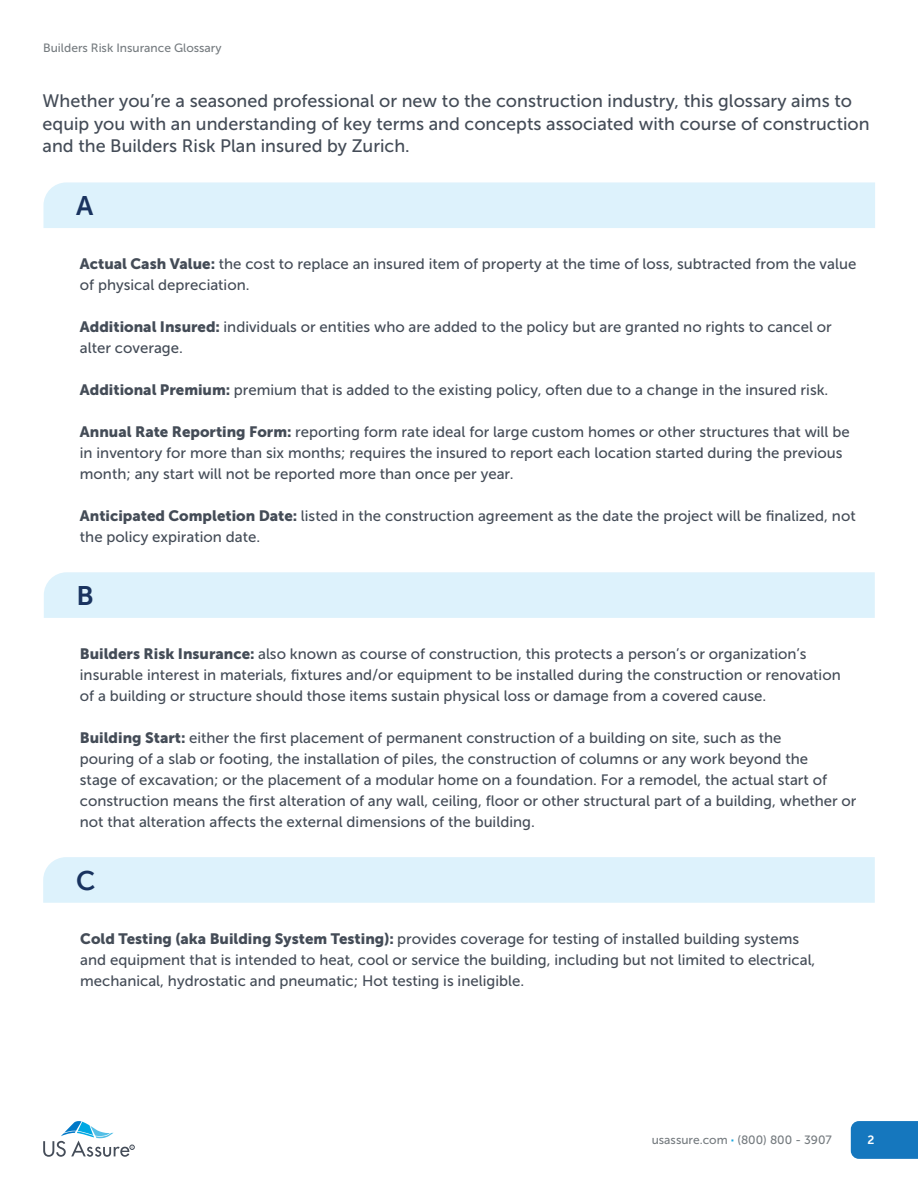
<style>
.page{position:relative;width:918px;height:1188px;background:#fff}
.page>*{position:absolute;margin:0;border:0;box-sizing:border-box;transform-origin:0 0}
.Header_04___18pt{font:27px "Museo Sans 700";color:#19335f}
.Body___10pt{font:18px/22.5px "Museo Sans 500";color:#444c57}
.Page_Number___8pt{font:15px/21px "Museo Sans 500";color:#444c57}
.t1{font:12px "Museo Sans 500";color:#767c80}
.t2{font:12px "Museo Sans 700";color:#fff}
.s1{font-family:"Museo Sans 900"}
.s2{font-family:"Museo Sans 900";color:#18a7e0}
</style>
<div class="page">
<div style="left:44px;top:182px;width:831px;height:46px;background:#ddf2fc"></div>
<div style="left:44px;top:572px;width:831px;height:46px;background:#ddf2fc"></div>
<div style="left:43px;top:857px;width:832px;height:46px;background:#ddf2fc"></div>
<div style="left:851px;top:1121px;width:67px;height:38px;background:#1577be"></div>
<svg style="left:43px;top:1121px;width:92px;height:36px"></svg>
<p class="t1" style="left:43px;top:41px;width:180px">Builders Risk Insurance Glossary</p>
<p class="Body___10pt" style="left:43px;top:90px;width:829px">Whether you’re a seasoned professional or new to the construction industry, this glossary aims to equip you with an understanding of key terms and concepts associated with course of construction and the Builders Risk Plan insured by Zurich.</p>
<p class="Header_04___18pt" style="left:76px;top:191px;width:19px">A</p>
<p class="Page_Number___8pt" style="left:80px;top:254px;width:778px"><span class="s1">Actual Cash Value:</span> the cost to replace an insured item of property at the time of loss, subtracted from the value of physical depreciation.</p>
<p class="Page_Number___8pt" style="left:80px;top:317px;width:754px"><span class="s1">Additional Insured:</span> individuals or entities who are added to the policy but are granted no rights to cancel or alter coverage.</p>
<p class="Page_Number___8pt" style="left:80px;top:380px;width:750px"><span class="s1">Additional Premium:</span> premium that is added to the existing policy, often due to a change in the insured risk.</p>
<p class="Page_Number___8pt" style="left:80px;top:422px;width:771px"><span class="s1">Annual Rate Reporting Form:</span> reporting form rate ideal for large custom homes or other structures that will be in inventory for more than six months; requires the insured to report each location started during the previous month; any start will not be reported more than once per year.</p>
<p class="Page_Number___8pt" style="left:80px;top:506px;width:777px"><span class="s1">Anticipated Completion Date:</span> listed in the construction agreement as the date the project will be finalized, not the policy expiration date.</p>
<p class="Header_04___18pt" style="left:77px;top:581px;width:19px">B</p>
<p class="Page_Number___8pt" style="left:80px;top:644px;width:728px"><span class="s1">Builders Risk Insurance:</span> also known as course of construction, this protects a person’s or organization’s</p>
<p class="Page_Number___8pt" style="left:80px;top:665px;width:762px">insurable interest in materials, fixtures and/or equipment to be installed during the construction or renovation of a building or structure should those items sustain physical loss or damage from a covered cause.</p>
<p class="Page_Number___8pt" style="left:80px;top:728px;width:778px"><span class="s1">Building Start:</span> either the first placement of permanent construction of a building on site, such as the<br>pouring of a slab or footing, the installation of piles, the construction of columns or any work beyond the<br>stage of excavation; or the placement of a modular home on a foundation. For a remodel, the actual start of construction means the first alteration of any wall, ceiling, floor or other structural part of a building, whether or not that alteration affects the external dimensions of the building.</p>
<p class="Header_04___18pt" style="left:76px;top:866px;width:21px">C</p>
<p class="Page_Number___8pt" style="left:80px;top:928px;width:737px"><span class="s1">Cold Testing (aka Building System Testing):</span> provides coverage for testing of installed building systems and equipment that is intended to heat, cool or service the building, including but not limited to electrical, mechanical, hydrostatic and pneumatic; Hot testing is ineligible.</p>
<p class="t1" style="left:652px;top:1133px;width:182px">usassure.com <span class="s2">·</span> (800) 800 - 3907</p>
<p class="t2" style="left:868px;top:1133px;width:8px">2</p>
</div>
